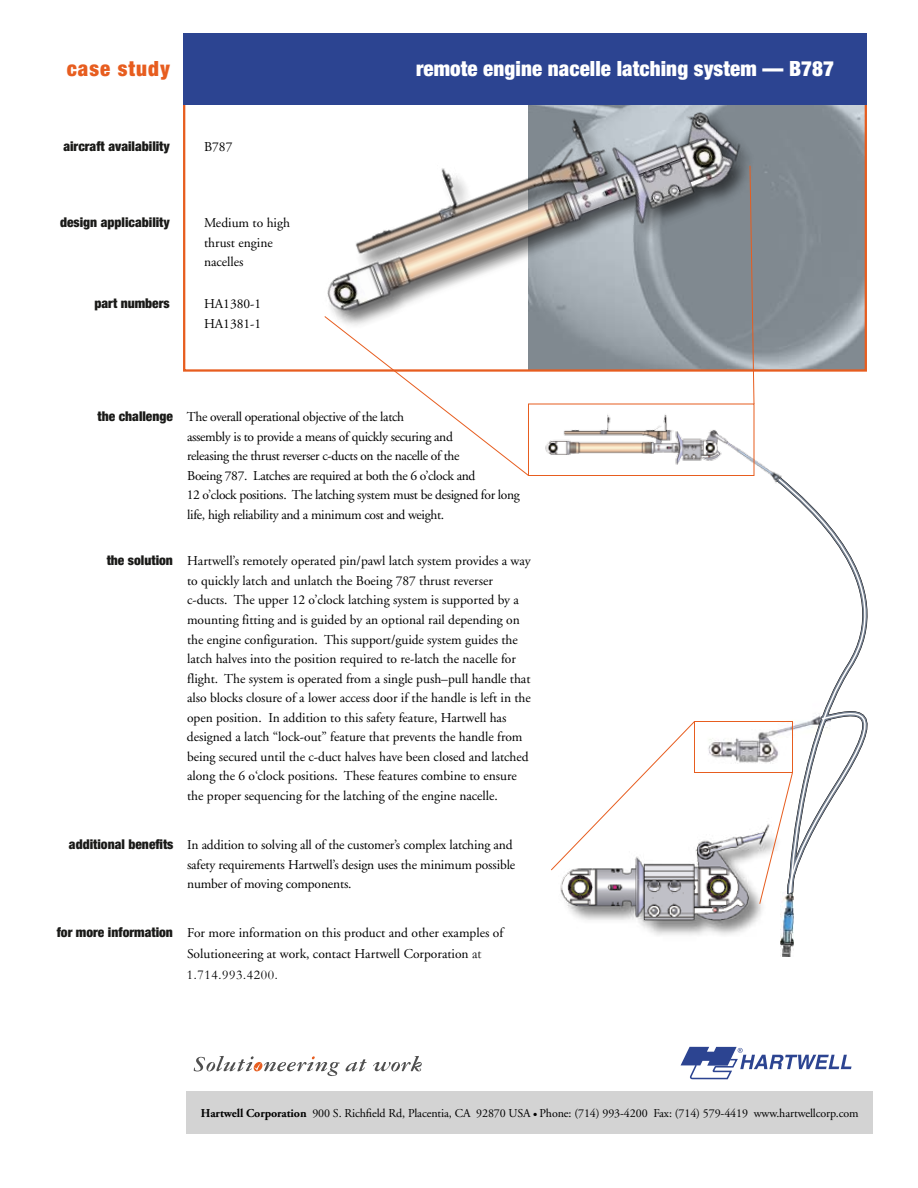
<style>
.page{position:relative;width:918px;height:1188px;background:#fff}
.page>*{position:absolute;margin:0;border:0;box-sizing:border-box;transform-origin:0 0}
.t1{font:900 condensed 21px "Helvetica Neue";letter-spacing:.005em;color:#fff}
.t2{font:900 condensed 21px "Helvetica Neue";letter-spacing:.05em;color:#e75d1f}
.t3{font:13.5px/19.5px "Adobe Garamond";color:#000}
.t4{font:13.5px/19.5px "Adobe Garamond";letter-spacing:-.025em;color:#000}
.t5{font:900 condensed 13.5px "Helvetica Neue";color:#1a1a18}
.t6{font:13.5px "Garamond";letter-spacing:.05em;color:#000}
.t7{font:12px "Adobe Garamond";letter-spacing:-.01em;color:#000}
.s1{font-family:"Helvetica Neue";font-weight:900;font-stretch:condensed;color:#1a1a18}
.s2{font-family:"Garamond"}
.s3{font-family:"Adobe Garamond Pro";font-weight:700}
</style>
<div class="page">
<img style="left:824px;top:105px;width:40px;height:264px">
<div style="left:183px;top:33px;width:684px;height:72px;background:#2c4491"></div>
<div style="left:186px;top:1092px;width:687px;height:42px;background:#d3d3d3"></div>
<svg style="left:346px;top:1059px;width:21px;height:12px"></svg>
<svg style="left:373px;top:1056px;width:49px;height:15px"></svg>
<svg style="left:194px;top:1056px;width:146px;height:20px"></svg>
<svg style="left:681px;top:1047px;width:171px;height:33px"></svg>
<img style="left:545px;top:405px;width:229px;height:72px">
<img style="left:708px;top:733px;width:51px;height:31px">
<svg style="left:777px;top:477px;width:91px;height:220px"></svg>
<div style="left:528px;top:404px;width:226px;height:72px;border:1px solid #e75d1f"></div>
<div style="left:694px;top:721px;width:99px;height:52px;border:1px solid #e75d1f"></div>
<img style="left:280px;top:105px;width:544px;height:267px">
<img style="left:560px;top:832px;width:234px;height:125px">
<svg style="left:324px;top:315px;width:206px;height:161px"></svg>
<svg style="left:749px;top:165px;width:6px;height:240px"></svg>
<svg style="left:551px;top:721px;width:145px;height:150px"></svg>
<svg style="left:759px;top:697px;width:109px;height:208px"></svg>
<h1 class="t2" style="left:67px;top:55px;width:105px">case study</h1>
<h1 class="t1" style="left:416px;top:56px;width:420px">remote engine nacelle latching system — B787</h1>
<p class="t5" style="left:63px;top:137px;width:108px">aircraft availability</p>
<p class="t3" style="left:204px;top:137px;width:30px">B787</p>
<p class="t5" style="left:60px;top:214px;width:111px">design applicability</p>
<p class="t3" style="left:204px;top:213px;width:88px">Medium to high thrust engine nacelles</p>
<p class="t5" style="left:94px;top:295px;width:77px">part numbers</p>
<p class="t3" style="left:204px;top:294px;width:59px">HA1380-1<br>HA1381-1</p>
<p class="t4" style="left:187px;top:407px;width:335px;text-indent:-89px"><span class="s1">the challenge</span> The overall operational objective of the latch<br>assembly is to provide a means of quickly securing and<br>releasing the thrust reverser c-ducts on the nacelle of the<br>Boeing 787. Latches are required at both the 6 o’clock and<br>12 o’clock positions. The latching system must be designed for long life, high reliability and a minimum cost and weight.</p>
<p class="t3" style="left:187px;top:552px;width:345px;text-indent:-80px"><span class="s1">the solution</span> Hartwell’s remotely operated pin/pawl latch system provides a way to quickly latch and unlatch the Boeing 787 thrust reverser c-ducts. The upper 12 o’clock latching system is supported by a mounting fitting and is guided by an optional rail depending on the engine configuration. This support/guide system guides the latch halves into the position required to re-latch the nacelle for flight. The system is operated from a single push–pull handle that also blocks closure of a lower access door if the handle is left in the open position. In addition to this safety feature, Hartwell has designed a latch “lock-out” feature that prevents the handle from being secured until the c-duct halves have been closed and latched along the 6 o‘clock positions. These features combine to ensure the proper sequencing for the latching of the engine nacelle.</p>
<p class="t3" style="left:187px;top:835px;width:330px;text-indent:-118px"><span class="s1">additional benefits</span> In addition to solving all of the customer’s complex latching and safety requirements Hartwell’s design uses the minimum possible number of moving components.</p>
<p class="t3" style="left:187px;top:923px;width:318px;line-height:21px;text-indent:-130px"><span class="s1">for more information</span> For more information on this product and other examples of<br>Solutioneering at work, contact Hartwell Corporation <span class="s2">at</span></p>
<p class="t6" style="left:187px;top:967px;width:92px">1.714.993.4200.</p>
<p class="t7" style="left:201px;top:1107px;width:659px"><span class="s3">Hartwell Corporation</span> 900 S. Richfield Rd, Placentia, CA 92870 USA ● Phone: (714) 993-4200 Fax: (714) 579-4419 www.hartwellcorp.com</p>
</div>
